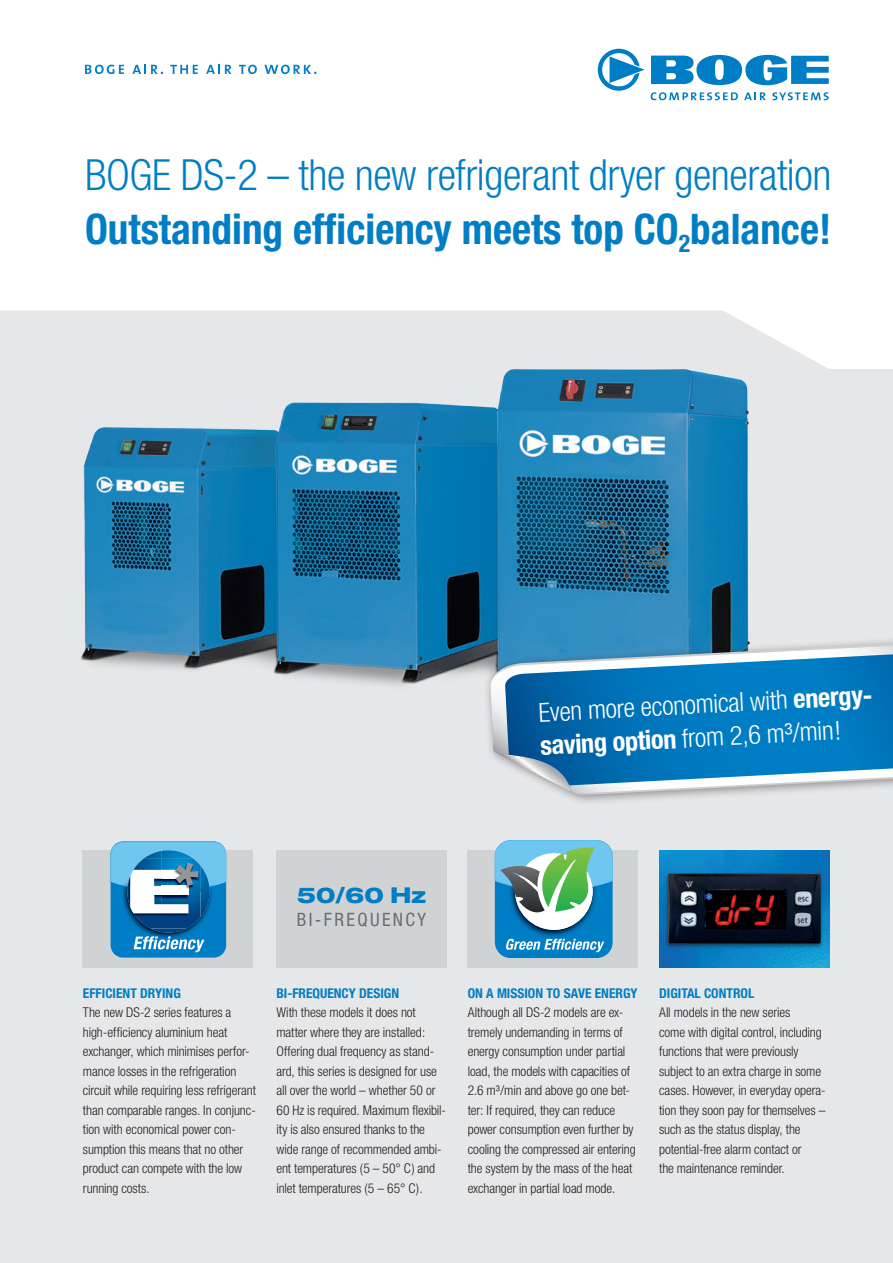
<style>
.page{position:relative;width:893px;height:1263px;background:#fff}
.page>*{position:absolute;margin:0;border:0;box-sizing:border-box;transform-origin:0 0}
.t1{font:300 condensed 42.9px "Helvetica Neue";letter-spacing:-.01em;color:#007ec5}
.t2{font:700 condensed 42.15px "Helvetica Neue";color:#007ec5}
.t3{font:300 condensed 26.4px/33.3px "Helvetica Neue";color:#fff}
.t4{font:800 expanded 21.9px "Helvetica Neue";color:#007ec5}
.t5{font:condensed 18.45px "Helvetica Neue";letter-spacing:.13em;color:#6c6d70}
.t6{font:300 condensed 13.5px/19.5px "Helvetica Neue";letter-spacing:-.005em;color:#231f20}
.t7{font:700 condensed 13.5px "Helvetica Neue";color:#007ec5}
.s1{font-weight:700}
</style>
<div class="page">
<div style="left:0;top:311px;width:893px;height:952px;background:#e6e7e9"></div>
<img style="left:50px;top:332px;width:729px;height:402px">
<img style="left:659px;top:851px;width:170px;height:117px">
<div style="left:276px;top:851px;width:170px;height:117px;background:#d1d2d4"></div>
<div style="left:484px;top:635px;width:409px;height:171px;background:#231f20;opacity:.45"></div>
<svg style="left:489px;top:634px;width:404px;height:167px;background:#97b9cd"></svg>
<svg style="left:490px;top:646px;width:403px;height:148px"></svg>
<svg style="left:505px;top:654px;width:388px;height:131px;background:#2385c0"></svg>
<div style="left:83px;top:851px;width:170px;height:117px;background:#d1d2d4"></div>
<div style="left:111px;top:841px;width:115px;height:116px;background:#007ec5;border-radius:12px"></div>
<svg style="left:111px;top:841px;width:115px;height:111px"></svg>
<div style="left:468px;top:851px;width:170px;height:117px;background:#d1d2d4"></div>
<div style="left:495px;top:840px;width:118px;height:118px;background:#007ec5;border-radius:16px"></div>
<img style="left:510px;top:929px;width:67px;height:10px">
<svg style="left:506px;top:939px;width:98px;height:13px"></svg>
<svg style="left:495px;top:840px;width:118px;height:89px"></svg>
<svg style="left:598px;top:49px;width:46px;height:42px"></svg>
<svg style="left:651px;top:55px;width:178px;height:30px"></svg>
<svg style="left:651px;top:92px;width:87px;height:8px"></svg>
<svg style="left:744px;top:92px;width:22px;height:8px"></svg>
<svg style="left:772px;top:92px;width:57px;height:8px"></svg>
<svg style="left:85px;top:65px;width:39px;height:9px"></svg>
<svg style="left:132px;top:65px;width:31px;height:9px"></svg>
<svg style="left:170px;top:65px;width:28px;height:9px"></svg>
<svg style="left:206px;top:65px;width:25px;height:9px"></svg>
<svg style="left:239px;top:65px;width:18px;height:9px"></svg>
<svg style="left:264px;top:65px;width:52px;height:9px"></svg>
<h1 class="t1" style="left:85px;top:150px;width:748px">BOGE DS-2 – the new refrigerant dryer generation</h1>
<h2 class="t2" style="left:85px;top:203px;width:748px">Outstanding efficiency meets top CO<sub>2</sub>balance!</h2>
<h3 class="t3" style="left:538px;top:695px;width:339px;rotate:-3deg">Even more economical with <span class="s1">energy&shy;saving option</span> from 2,6 m³/min!</h3>
<h3 class="t4" style="left:297px;top:881px;width:131px">50/60 Hz</h3>
<h3 class="t5" style="left:297px;top:909px;width:131px">BI-FREQUENCY</h3>
<p class="t7" style="left:83px;top:985px;width:99px">EFFICIENT DRYING</p>
<p class="t6" style="left:83px;top:1002px;width:175px">The new DS-2 series features a high-efficiency aluminium heat exchanger, which minimises perfor&shy;mance losses in the refrigeration circuit while requiring less refrigerant than comparable ranges. In conjunc&shy;tion with economical power con&shy;sumption this means that no other product can compete with the low running costs.</p>
<p class="t7" style="left:276px;top:985px;width:124px">BI-FREQUENCY DESIGN</p>
<p class="t6" style="left:276px;top:1002px;width:171px">With these models it does not matter where they are installed:<br>Offering dual frequency as stand&shy;ard, this series is designed for use all over the world – whether 50 or<br>60 Hz is required. Maximum flexibil&shy;ity is also ensured thanks to the wide range of recommended ambi&shy;ent temperatures (5 – 50° C) and inlet temperatures (5 – 65° C).</p>
<p class="t7" style="left:468px;top:985px;width:171px">ON A MISSION TO SAVE ENERGY</p>
<p class="t6" style="left:468px;top:1002px;width:169px">Although all DS-2 models are ex&shy;tremely undemanding in terms of energy consumption under partial load, the models with capacities of 2.6 m³/min and above go one bet&shy;ter: If required, they can reduce power consumption even further by cooling the compressed air entering the system by the mass of the heat exchanger in partial load mode.</p>
<p class="t7" style="left:659px;top:985px;width:97px">DIGITAL CONTROL</p>
<p class="t6" style="left:659px;top:1002px;width:168px">All models in the new series<br>come with digital control, including functions that were previously subject to an extra charge in some cases. However, in everyday opera&shy;tion they soon pay for themselves – such as the status display, the potential-free alarm contact or<br>the maintenance reminder.</p>
</div>
